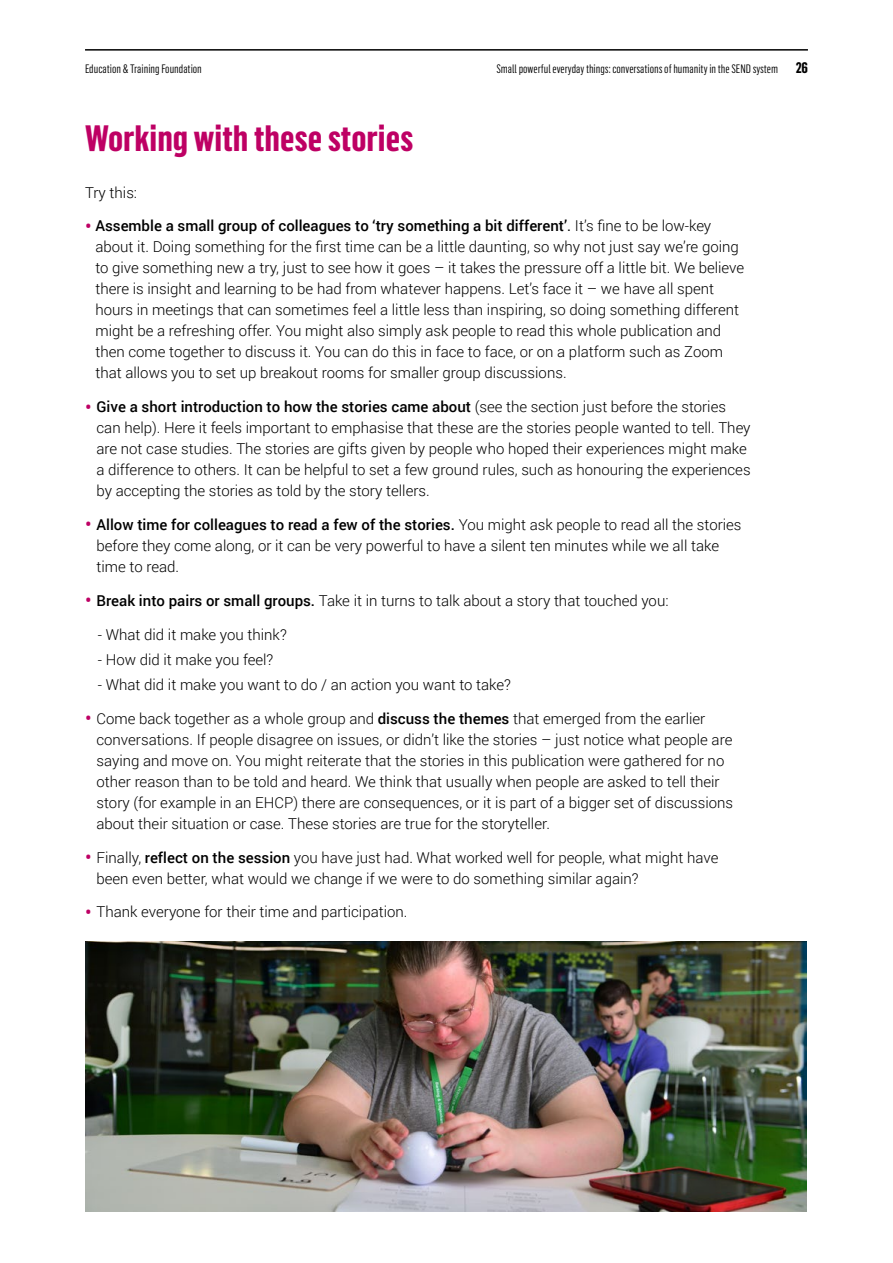
<style>
.page{position:relative;width:893px;height:1263px;background:#fff}
.page>*{position:absolute;margin:0;border:0;box-sizing:border-box;transform-origin:0 0}
.t1{font:700 36px "Flama Condensed";color:#be0064}
.t2{font:300 15px/21px "Roboto";color:#000}
.t3{font:12px "Flama Condensed";color:#000}
.s1{font-weight:700;font-size:15px}
.s2{font-weight:400;font-size:19.5px;color:#be0064}
.s3{font-weight:500}
.s4{font-weight:400}
</style>
<div class="page">
<img style="left:85px;top:941px;width:721px;height:271px">
<hr style="left:85px;top:49px;width:723px;height:2px;background:#000">
<p class="t3" style="left:85px;top:61px;width:118px">Education &amp; Training Foundation</p>
<p class="t3" style="left:496px;top:61px;width:313px">Small powerful everyday things: conversations of humanity in the SEND system <span class="s1">26</span></p>
<p class="t1" style="left:85px;top:115px;width:330px">Working with these stories</p>
<p class="t2" style="left:85px;top:181px;width:54px">Try this:</p>
<p class="t2" style="left:95px;top:215px;width:650px;text-indent:-10px"><span class="s2">•</span> <span class="s3">Assemble a small group of colleagues to ‘try something a bit different’</span><span class="s4">.</span> It’s fine to be low-key about it. Doing something for the first time can be a little daunting, so why not just say we’re going to give something new a try, just to see how it goes – it takes the pressure off a little bit. We believe there is insight and learning to be had from whatever happens. Let’s face it – we have all spent hours in meetings that can sometimes feel a little less than inspiring, so doing something different might be a refreshing offer. You might also simply ask people to read this whole publication and then come together to discuss it. You can do this in face to face, or on a platform such as Zoom that allows you to set up breakout rooms for smaller group discussions.</p>
<p class="t2" style="left:97px;top:396px;width:656px;text-indent:-11px"><span class="s2">•</span> <span class="s3">Give a short introduction to how the stories came about</span> (see the section just before the stories can help). Here it feels important to emphasise that these are the stories people wanted to tell. They are not case studies. The stories are gifts given by people who hoped their experiences might make a difference to others. It can be helpful to set a few ground rules, such as honouring the experiences by accepting the stories as told by the story tellers.</p>
<p class="t2" style="left:97px;top:514px;width:647px;text-indent:-11px"><span class="s2">•</span> <span class="s3">Allow time for colleagues to read a few of the stories.</span> You might ask people to read all the stories before they come along, or it can be very powerful to have a silent ten minutes while we all take time to read.</p>
<p class="t2" style="left:85px;top:589px;width:585px"><span class="s2">•</span> <span class="s3">Break into pairs or small groups.</span> Take it in turns to talk about a story that touched you:</p>
<p class="t2" style="left:98px;top:623px;width:191px">- What did it make you think?</p>
<p class="t2" style="left:98px;top:648px;width:177px">- How did it make you feel?</p>
<p class="t2" style="left:98px;top:674px;width:415px">- What did it make you want to do / an action you want to take?</p>
<p class="t2" style="left:97px;top:707px;width:638px;text-indent:-11px"><span class="s2">•</span> Come back together as a whole group and <span class="s3">discuss the themes</span> that emerged from the earlier conversations. If people disagree on issues, or didn’t like the stories – just notice what people are saying and move on. You might reiterate that the stories in this publication were gathered for no other reason than to be told and heard. We think that usually when people are asked to tell their story (for example in an EHCP) there are consequences, or it is part of a bigger set of discussions about their situation or case. These stories are true for the storyteller.</p>
<p class="t2" style="left:97px;top:846px;width:623px;text-indent:-11px"><span class="s2">•</span> Finally, <span class="s3">reflect on the session</span> you have just had. What worked well for people, what might have been even better, what would we change if we were to do something similar again?</p>
<p class="t2" style="left:85px;top:901px;width:324px"><span class="s2">•</span> Thank everyone for their time and participation.</p>
</div>
